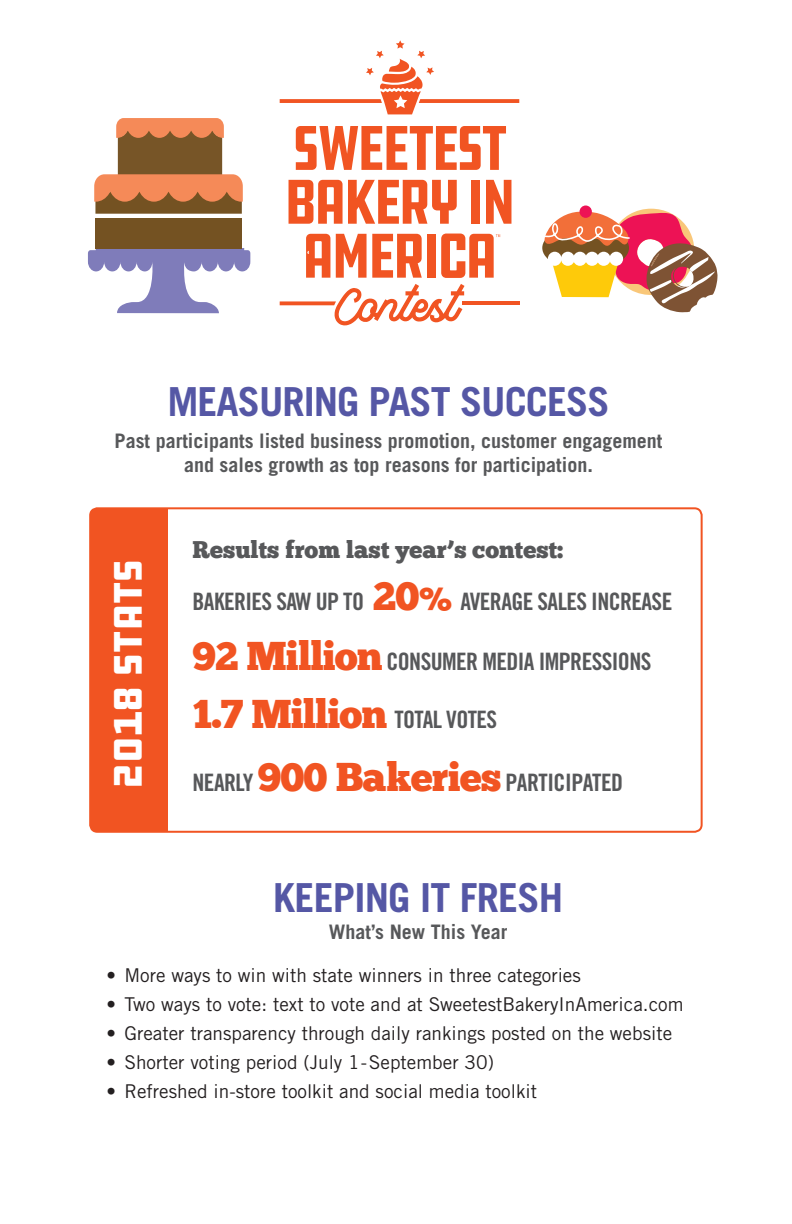
<style>
.page{position:relative;width:792px;height:1224px;background:#fff}
.page>*{position:absolute;margin:0;border:0;box-sizing:border-box;transform-origin:0 0}
.t1{font:41px "DDC Hardware";letter-spacing:-.02em;color:#fff}
.TRADEGOTHCOND{font:700 40px "Trade Gothic";letter-spacing:-.025em;color:#5557a5}
.body_copy{font:40px "Chunk Five Ex";letter-spacing:-.025em;color:#f15422}
.bulleted{font:700 40px "Trade Gothic";letter-spacing:-.02em;color:#5557a5}
.body_copy-2{font:24px/52px "Trade Gothic Bold Cond Twenty";letter-spacing:-.025em;color:#57585a}
.bulleted-2{font:700 20px/24px "Trade Gothic";color:#57585a;text-align:center}
.t2{font:19px "Trade Gothic";color:#231f20}
.s1{font-family:"Chunk Five Ex"}
.s2{font-family:"Chunk Five Ex";font-size:40px;color:#f15422}
.s3{font-family:"Chunk Five Ex";font-size:32px;color:#f15422}
.s4{font-family:"Trade Gothic Bold Cond Twenty";font-size:24px;color:#57585a}
</style>
<div class="page">
<div style="left:90px;top:508px;width:78px;height:324px;background:#f15422"></div>
<div style="left:89px;top:507px;width:614px;height:326px;border:2px solid #f15422;border-radius:7px"></div>
<hr style="left:462px;top:301px;width:57px;height:4px;background:#f15422">
<svg style="left:280px;top:40px;width:239px;height:74px"></svg>
<svg style="left:296px;top:126px;width:210px;height:44px"></svg>
<svg style="left:289px;top:180px;width:168px;height:44px"></svg>
<div style="left:472px;top:180px;width:8px;height:44px;background:#f15422"></div>
<svg style="left:486px;top:180px;width:25px;height:44px"></svg>
<svg style="left:336px;top:234px;width:86px;height:44px"></svg>
<div style="left:427px;top:234px;width:8px;height:44px;background:#f15422"></div>
<svg style="left:280px;top:284px;width:185px;height:41px"></svg>
<svg style="left:441px;top:234px;width:59px;height:44px"></svg>
<svg style="left:306px;top:234px;width:24px;height:44px"></svg>
<svg style="left:88px;top:118px;width:162px;height:195px"></svg>
<svg style="left:542px;top:209px;width:176px;height:103px"></svg>
<div style="left:548px;top:252px;width:14px;height:14px;background:#fff;border-radius:50%"></div>
<div style="left:561px;top:252px;width:14px;height:14px;background:#fff;border-radius:50%"></div>
<div style="left:573px;top:252px;width:14px;height:14px;background:#fff;border-radius:50%"></div>
<div style="left:585px;top:252px;width:14px;height:14px;background:#fff;border-radius:50%"></div>
<div style="left:597px;top:252px;width:14px;height:14px;background:#fff;border-radius:50%"></div>
<div style="left:609px;top:252px;width:14px;height:14px;background:#fff;border-radius:50%"></div>
<div style="left:580px;top:206px;width:12px;height:12px;background:#ed1255;border-radius:50%"></div>
<p class="TRADEGOTHCOND" style="left:167px;top:377px;width:444px">MEASURING PAST SUCCESS</p>
<p class="bulleted-2" style="left:115px;top:428px;width:549px">Past participants listed business promotion, customer engagement and sales growth as top reasons for participation.</p>
<p class="t1" style="left:102px;top:789px;width:232px;rotate:-90deg">2018 stats</p>
<p class="body_copy-2" style="left:193px;top:524px;width:481px"><span class="s1">Results from last year’s contest:<br></span>BAKERIES SAW UP TO <span class="s2">20</span><span class="s3">%</span> AVERAGE SALES INCREASE</p>
<p class="body_copy-2" style="left:193px;top:636px;width:460px"><span class="s2">92 Million</span> CONSUMER MEDIA IMPRESSIONS</p>
<p class="body_copy" style="left:193px;top:684px;width:306px">1.7 Million <span class="s4">TOTAL VOTES</span></p>
<p class="body_copy-2" style="left:193px;top:756px;width:432px">NEARLY <span class="s2">900 Bakeries</span> PARTICIPATED</p>
<p class="bulleted" style="left:273px;top:873px;width:292px">KEEPING IT FRESH</p>
<p class="bulleted-2" style="left:329px;top:919px;width:180px">What’s New This Year</p>
<p class="t2" style="left:106px;top:964px;width:476px">• More ways to win with state winners in three categories</p>
<p class="t2" style="left:106px;top:993px;width:579px">• Two ways to vote: text to vote and at SweetestBakeryInAmerica.com</p>
<p class="t2" style="left:106px;top:1022px;width:567px">• Greater transparency through daily rankings posted on the website</p>
<p class="t2" style="left:106px;top:1051px;width:389px">• Shorter voting period (July 1-September 30)</p>
<p class="t2" style="left:106px;top:1080px;width:432px">• Refreshed in-store toolkit and social media toolkit</p>
</div>
